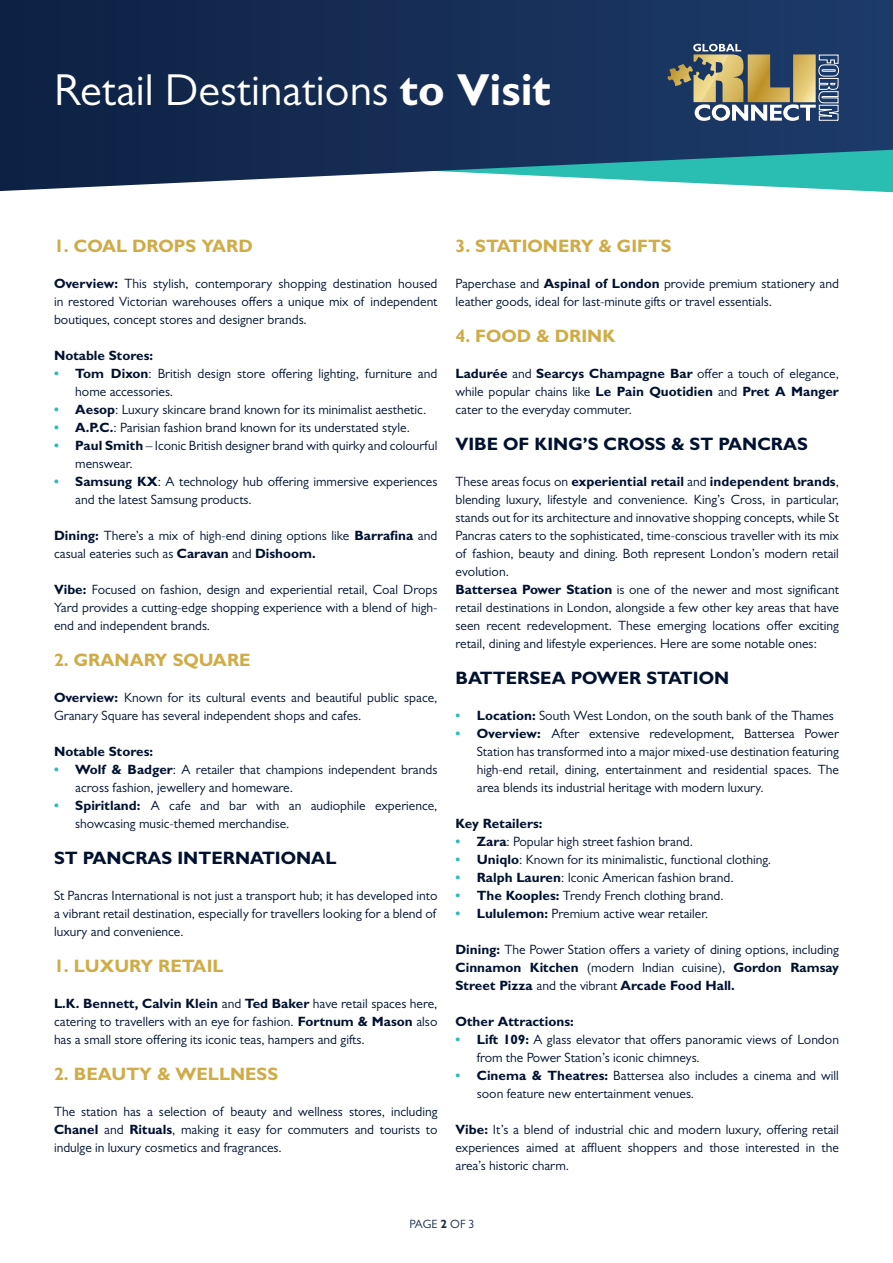
<style>
.page{position:relative;width:893px;height:1263px;background:#fff}
.page>*{position:absolute;margin:0;border:0;box-sizing:border-box;transform-origin:0 0}
.t1{font:45px "Gill Sans";color:#fff}
.t2{font:700 18px "Gill Sans";color:#d0ac48}
.t3{font:700 18px "Gill Sans";color:#011130}
.t4{font:13.5px/18px "Gill Sans";color:#011130}
.t5{font:700 13.5px "Gill Sans";color:#011130}
.t6{font:12px "Gill Sans";letter-spacing:-.005em;color:#1b2e4d}
.s1{font-weight:700}
.s2{font-weight:700;color:#2abdb1}
</style>
<div class="page">
<svg style="left:0;top:0;width:893px;height:192px;background:#244264"></svg>
<svg style="left:668px;top:44px;width:171px;height:77px;background:#767b76"></svg>
<h1 class="t1" style="left:54px;top:64px;width:499px">Retail Destinations <span class="s1">to Visit</span></h1>
<h2 class="t2" style="left:54px;top:235px;width:200px">1. COAL DROPS YARD</h2>
<p class="t4" style="left:54px;top:274px;width:385px;text-align:justify"><span class="s1">Overview:</span> This stylish, contemporary shopping destination housed in restored Victorian warehouses offers a unique mix of independent boutiques, concept stores and designer brands.</p>
<p class="t5" style="left:54px;top:347px;width:101px">Notable Stores:</p>
<p class="t4" style="left:75px;top:364px;width:364px;text-indent:-21px"><span class="s2">•</span> <span class="s1">Tom Dixon</span>: British design store offering lighting, furniture and home accessories.</p>
<p class="t4" style="left:54px;top:400px;width:374px"><span class="s2">•</span> <span class="s1">Aesop</span>: Luxury skincare brand known for its minimalist aesthetic.</p>
<p class="t4" style="left:54px;top:418px;width:357px"><span class="s2">•</span> <span class="s1">A.P.C.</span>: Parisian fashion brand known for its understated style.</p>
<p class="t4" style="left:75px;top:436px;width:364px;text-indent:-21px"><span class="s2">•</span> <span class="s1">Paul Smith</span> – Iconic British designer brand with quirky and colourful menswear.</p>
<p class="t4" style="left:75px;top:472px;width:364px;text-indent:-21px"><span class="s2">•</span> <span class="s1">Samsung KX</span>: A technology hub offering immersive experiences and the latest Samsung products.</p>
<p class="t4" style="left:54px;top:526px;width:385px"><span class="s1">Dining:</span> There’s a mix of high-end dining options like <span class="s1">Barrafina</span> and casual eateries such as <span class="s1">Caravan</span> and <span class="s1">Dishoom.</span></p>
<p class="t4" style="left:54px;top:580px;width:385px;text-align:justify"><span class="s1">Vibe:</span> Focused on fashion, design and experiential retail, Coal Drops Yard provides a cutting-edge shopping experience with a blend of high&shy;end and independent brands.</p>
<h2 class="t2" style="left:54px;top:649px;width:198px">2. GRANARY SQUARE</h2>
<p class="t4" style="left:54px;top:688px;width:385px"><span class="s1">Overview:</span> Known for its cultural events and beautiful public space,<br>Granary Square has several independent shops and cafes.</p>
<p class="t5" style="left:54px;top:743px;width:101px">Notable Stores:</p>
<p class="t4" style="left:75px;top:760px;width:364px;text-indent:-21px"><span class="s2">•</span> <span class="s1">Wolf &amp; Badger</span>: A retailer that champions independent brands across fashion, jewellery and homeware.</p>
<p class="t4" style="left:75px;top:796px;width:364px;text-indent:-21px"><span class="s2">•</span> <span class="s1">Spiritland:</span> A cafe and bar with an audiophile experience, showcasing music-themed merchandise.</p>
<h2 class="t3" style="left:54px;top:847px;width:284px">ST PANCRAS INTERNATIONAL</h2>
<p class="t4" style="left:54px;top:886px;width:385px;text-align:justify">St Pancras International is not just a transport hub; it has developed into a vibrant retail destination, especially for travellers looking for a blend of luxury and convenience.</p>
<h2 class="t2" style="left:54px;top:955px;width:171px">1. LUXURY RETAIL</h2>
<p class="t4" style="left:54px;top:994px;width:385px;text-align:justify"><span class="s1">L.K. Bennett, Calvin Klein</span> and <span class="s1">Ted Baker</span> have retail spaces here, catering to travellers with an eye for fashion. <span class="s1">Fortnum &amp; Mason</span> also has a small store offering its iconic teas, hampers and gifts.</p>
<h2 class="t2" style="left:54px;top:1063px;width:226px">2. BEAUTY &amp; WELLNESS</h2>
<p class="t4" style="left:54px;top:1102px;width:385px;text-align:justify">The station has a selection of beauty and wellness stores, including <span class="s1">Chanel</span> and <span class="s1">Rituals</span>, making it easy for commuters and tourists to indulge in luxury cosmetics and fragrances.</p>
<h2 class="t2" style="left:455px;top:235px;width:218px">3. STATIONERY &amp; GIFTS</h2>
<p class="t4" style="left:455px;top:274px;width:385px">Paperchase and <span class="s1">Aspinal of London</span> provide premium stationery and leather goods, ideal for last-minute gifts or travel essentials.</p>
<h2 class="t2" style="left:455px;top:325px;width:161px">4. FOOD &amp; DRINK</h2>
<p class="t4" style="left:455px;top:364px;width:385px;text-align:justify"><span class="s1">Ladurée</span> and <span class="s1">Searcys Champagne Bar</span> offer a touch of elegance, while popular chains like <span class="s1">Le Pain Quotidien</span> and <span class="s1">Pret A Manger </span>cater to the everyday commuter.</p>
<h2 class="t3" style="left:455px;top:433px;width:354px">VIBE OF KING’S CROSS &amp; ST PANCRAS</h2>
<p class="t4" style="left:455px;top:472px;width:385px">These areas focus on <span class="s1">experiential retail</span> and <span class="s1">independent brands</span>, blending luxury, lifestyle and convenience. King’s Cross, in particular, stands out for its architecture and innovative shopping concepts, while St Pancras caters to the sophisticated, time-conscious traveller with its mix of fashion, beauty and dining. Both represent London’s modern retail evolution.<br><span class="s1">Battersea Power Station</span> is one of the newer and most significant retail destinations in London, alongside a few other key areas that have seen recent redevelopment. These emerging locations offer exciting retail, dining and lifestyle experiences. Here are some notable ones:</p>
<h2 class="t3" style="left:455px;top:667px;width:275px">BATTERSEA POWER STATION</h2>
<p class="t4" style="left:455px;top:706px;width:380px"><span class="s2">•</span> <span class="s1">Location:</span> South West London, on the south bank of the Thames</p>
<p class="t4" style="left:477px;top:724px;width:364px;text-align:justify;text-indent:-21px"><span class="s2">•</span> <span class="s1">Overview:</span> After extensive redevelopment, Battersea Power Station has transformed into a major mixed-use destination featuring high-end retail, dining, entertainment and residential spaces. The area blends its industrial heritage with modern luxury.</p>
<p class="t5" style="left:455px;top:815px;width:89px">Key Retailers:</p>
<p class="t4" style="left:455px;top:832px;width:239px"><span class="s2">•</span> <span class="s1">Zara</span>: Popular high street fashion brand.</p>
<p class="t4" style="left:455px;top:850px;width:317px"><span class="s2">•</span> <span class="s1">Uniqlo</span>: Known for its minimalistic, functional clothing.</p>
<p class="t4" style="left:455px;top:868px;width:280px"><span class="s2">•</span> <span class="s1">Ralph Lauren</span>: Iconic American fashion brand.</p>
<p class="t4" style="left:455px;top:886px;width:270px"><span class="s2">•</span> <span class="s1">The Kooples:</span> Trendy French clothing brand.</p>
<p class="t4" style="left:455px;top:904px;width:254px"><span class="s2">•</span> <span class="s1">Lululemon:</span> Premium active wear retailer.</p>
<p class="t4" style="left:455px;top:940px;width:385px;text-align:justify"><span class="s1">Dining:</span> The Power Station offers a variety of dining options, including <span class="s1">Cinnamon Kitchen</span> (modern Indian cuisine), <span class="s1">Gordon Ramsay Street Pizza</span> and the vibrant <span class="s1">Arcade Food Hall.</span></p>
<p class="t5" style="left:455px;top:1013px;width:120px">Other Attractions:</p>
<p class="t4" style="left:477px;top:1030px;width:364px;text-indent:-21px"><span class="s2">•</span> <span class="s1">Lift 109:</span> A glass elevator that offers panoramic views of London from the Power Station’s iconic chimneys.</p>
<p class="t4" style="left:477px;top:1066px;width:364px;text-indent:-21px"><span class="s2">•</span> <span class="s1">Cinema &amp; Theatres:</span> Battersea also includes a cinema and will soon feature new entertainment venues.</p>
<p class="t4" style="left:455px;top:1120px;width:385px;text-align:justify"><span class="s1">Vibe:</span> It’s a blend of industrial chic and modern luxury, offering retail experiences aimed at affluent shoppers and those interested in the area’s historic charm.</p>
<p class="t6" style="left:409px;top:1217px;width:67px">PAGE <span class="s1">2</span> OF 3</p>
</div>
